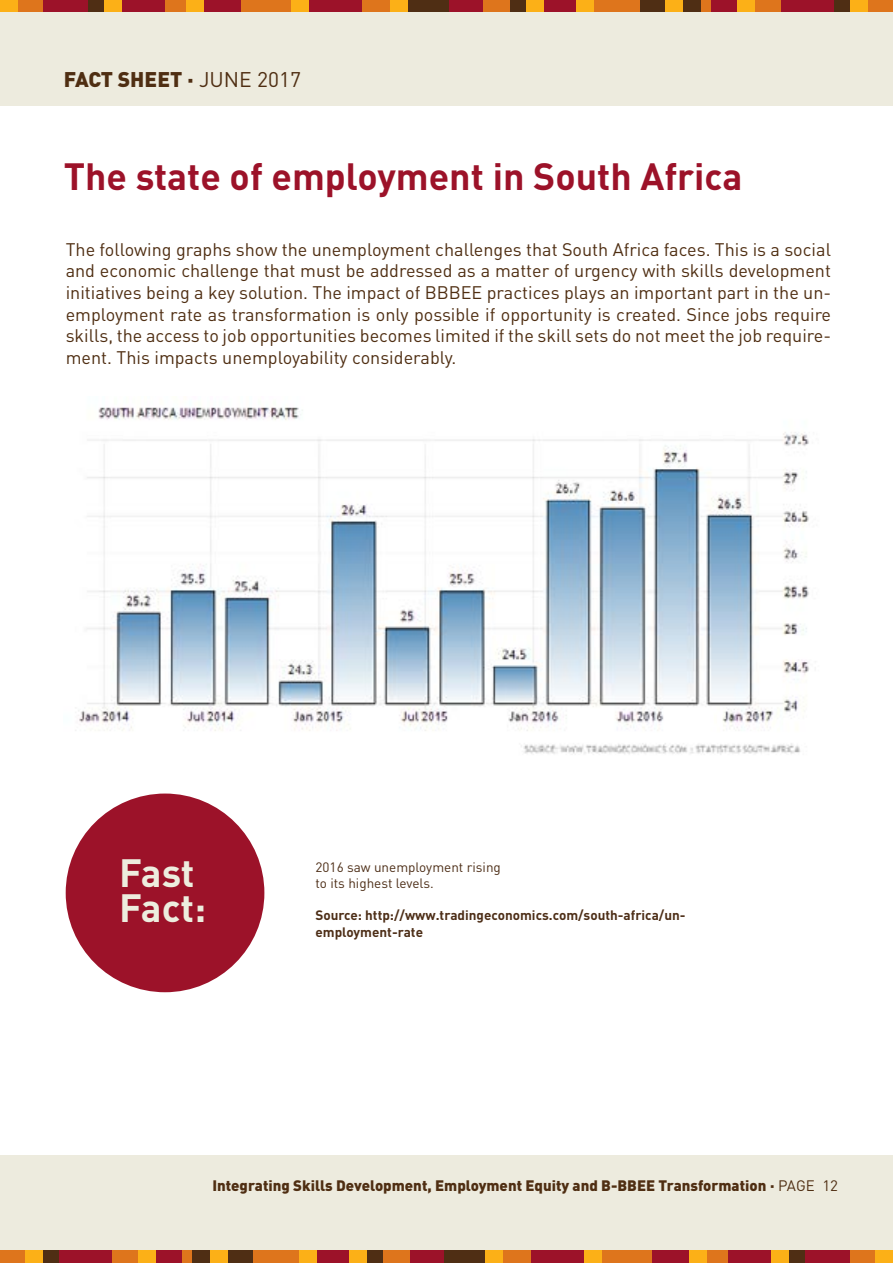
<style>
.page{position:relative;width:893px;height:1263px;background:#fff}
.page>*{position:absolute;margin:0;border:0;box-sizing:border-box;transform-origin:0 0}
.t1{font:700 39px/34.5px "DIN Pro";letter-spacing:-.005em;color:#ededde}
.t2{font:700 37.5px "DIN Pro";color:#9c1229}
.t3{font:900 21px "DIN Pro";color:#4f2e12}
.t4{font:18px/21.6px "DIN Pro";color:#4f2e12;text-align:justify}
.t5{font:900 15px "DIN Pro";color:#4f2e12}
.t6{font:700 13.5px/16.2px "DIN Pro";color:#4d2e17}
.t7{font:13.5px/16.2px "DIN Pro";color:#4d2e17}
.s1{font-weight:400}
</style>
<div class="page">
<div style="left:866px;top:0;width:27px;height:13px;background:#de751c"></div>
<div style="left:240px;top:0;width:53px;height:13px;background:#de751c"></div>
<div style="left:591px;top:0;width:62px;height:13px;background:#de751c"></div>
<div style="left:482px;top:0;width:29px;height:13px;background:#de751c"></div>
<div style="left:14px;top:0;width:30px;height:13px;background:#de751c"></div>
<div style="left:160px;top:0;width:29px;height:13px;background:#de751c"></div>
<div style="left:754px;top:0;width:29px;height:13px;background:#de751c"></div>
<div style="left:362px;top:0;width:29px;height:13px;background:#de751c"></div>
<div style="left:543px;top:0;width:36px;height:13px;background:#9c1229"></div>
<div style="left:204px;top:0;width:36px;height:13px;background:#9c1229"></div>
<div style="left:447px;top:0;width:36px;height:13px;background:#9c1229"></div>
<div style="left:44px;top:0;width:46px;height:13px;background:#9c1229"></div>
<div style="left:119px;top:0;width:46px;height:13px;background:#9c1229"></div>
<div style="left:781px;top:0;width:54px;height:13px;background:#9c1229"></div>
<div style="left:308px;top:0;width:54px;height:13px;background:#9c1229"></div>
<div style="left:640px;top:0;width:61px;height:13px;background:#4f2e14"></div>
<div style="left:709px;top:0;width:30px;height:13px;background:#9c1229"></div>
<div style="left:406px;top:0;width:42px;height:13px;background:#4f2e14"></div>
<div style="left:89px;top:0;width:17px;height:13px;background:#4f2e14"></div>
<div style="left:510px;top:0;width:17px;height:13px;background:#4f2e14"></div>
<div style="left:834px;top:0;width:17px;height:13px;background:#4f2e14"></div>
<div style="left:0;top:0;width:17px;height:13px;background:#fcb017"></div>
<div style="left:187px;top:0;width:17px;height:13px;background:#fcb017"></div>
<div style="left:738px;top:0;width:17px;height:13px;background:#fcb017"></div>
<div style="left:665px;top:0;width:18px;height:13px;background:#fcb017"></div>
<div style="left:577px;top:0;width:17px;height:13px;background:#fcb017"></div>
<div style="left:390px;top:0;width:17px;height:13px;background:#fcb017"></div>
<div style="left:104px;top:0;width:18px;height:13px;background:#fcb017"></div>
<div style="left:526px;top:0;width:17px;height:13px;background:#fcb017"></div>
<div style="left:850px;top:0;width:17px;height:13px;background:#fcb017"></div>
<div style="left:291px;top:0;width:17px;height:13px;background:#fcb017"></div>
<div style="left:702px;top:0;width:9px;height:13px;background:#de751c"></div>
<div style="left:0;top:13px;width:893px;height:93px;background:#edebde"></div>
<div style="left:0;top:1250px;width:26px;height:13px;background:#de751c"></div>
<div style="left:600px;top:1250px;width:53px;height:13px;background:#de751c"></div>
<div style="left:240px;top:1250px;width:62px;height:13px;background:#de751c"></div>
<div style="left:381px;top:1250px;width:30px;height:13px;background:#de751c"></div>
<div style="left:849px;top:1250px;width:30px;height:13px;background:#de751c"></div>
<div style="left:704px;top:1250px;width:29px;height:13px;background:#de751c"></div>
<div style="left:110px;top:1250px;width:29px;height:13px;background:#de751c"></div>
<div style="left:502px;top:1250px;width:29px;height:13px;background:#de751c"></div>
<div style="left:314px;top:1250px;width:36px;height:13px;background:#9c1229"></div>
<div style="left:653px;top:1250px;width:36px;height:13px;background:#9c1229"></div>
<div style="left:410px;top:1250px;width:36px;height:13px;background:#9c1229"></div>
<div style="left:803px;top:1250px;width:46px;height:13px;background:#9c1229"></div>
<div style="left:728px;top:1250px;width:46px;height:13px;background:#9c1229"></div>
<div style="left:58px;top:1250px;width:54px;height:13px;background:#9c1229"></div>
<div style="left:531px;top:1250px;width:54px;height:13px;background:#9c1229"></div>
<div style="left:191px;top:1250px;width:62px;height:13px;background:#4f2e14"></div>
<div style="left:154px;top:1250px;width:29px;height:13px;background:#9c1229"></div>
<div style="left:444px;top:1250px;width:43px;height:13px;background:#4f2e14"></div>
<div style="left:787px;top:1250px;width:17px;height:13px;background:#4f2e14"></div>
<div style="left:366px;top:1250px;width:17px;height:13px;background:#4f2e14"></div>
<div style="left:42px;top:1250px;width:17px;height:13px;background:#4f2e14"></div>
<div style="left:876px;top:1250px;width:17px;height:13px;background:#fcb017"></div>
<div style="left:689px;top:1250px;width:17px;height:13px;background:#fcb017"></div>
<div style="left:138px;top:1250px;width:17px;height:13px;background:#fcb017"></div>
<div style="left:210px;top:1250px;width:18px;height:13px;background:#fcb017"></div>
<div style="left:299px;top:1250px;width:17px;height:13px;background:#fcb017"></div>
<div style="left:486px;top:1250px;width:17px;height:13px;background:#fcb017"></div>
<div style="left:771px;top:1250px;width:18px;height:13px;background:#fcb017"></div>
<div style="left:349px;top:1250px;width:18px;height:13px;background:#fcb017"></div>
<div style="left:26px;top:1250px;width:17px;height:13px;background:#fcb017"></div>
<div style="left:585px;top:1250px;width:17px;height:13px;background:#fcb017"></div>
<div style="left:182px;top:1250px;width:9px;height:13px;background:#de751c"></div>
<div style="left:0;top:1155px;width:893px;height:95px;background:#edebde"></div>
<img style="left:75px;top:407px;width:734px;height:348px">
<div style="left:66px;top:793px;width:198px;height:199px;background:#9c1229;border-radius:50%"></div>
<p class="t3" style="left:64px;top:65px;width:239px">FACT SHEET · <span class="s1">JUNE 2017</span></p>
<h2 class="t2" style="left:64px;top:151px;width:680px">The state of employment in South Africa</h2>
<p class="t4" style="left:66px;top:238px;width:767px">The following graphs show the unemployment challenges that South Africa faces. This is a social and economic challenge that must be addressed as a matter of urgency with skills development initiatives being a key solution. The impact of BBBEE practices plays an important part in the un&shy;employment rate as transformation is only possible if opportunity is created. Since jobs require skills, the access to job opportunities becomes limited if the skill sets do not meet the job require&shy;ment. This impacts unemployability considerably.</p>
<h1 class="t1" style="left:119px;top:854px;width:89px">Fast<br>Fact:</h1>
<p class="t7" style="left:315px;top:858px;width:187px">2016 saw unemployment rising to its highest levels.</p>
<p class="t6" style="left:315px;top:907px;width:372px">Source: http://www.tradingeconomics.com/south-africa/un&shy;employment-rate</p>
<p class="t5" style="left:212px;top:1175px;width:627px">Integrating Skills Development, Employment Equity and B-BBEE Transformation · <span class="s1">PAGE 12</span></p>
</div>
